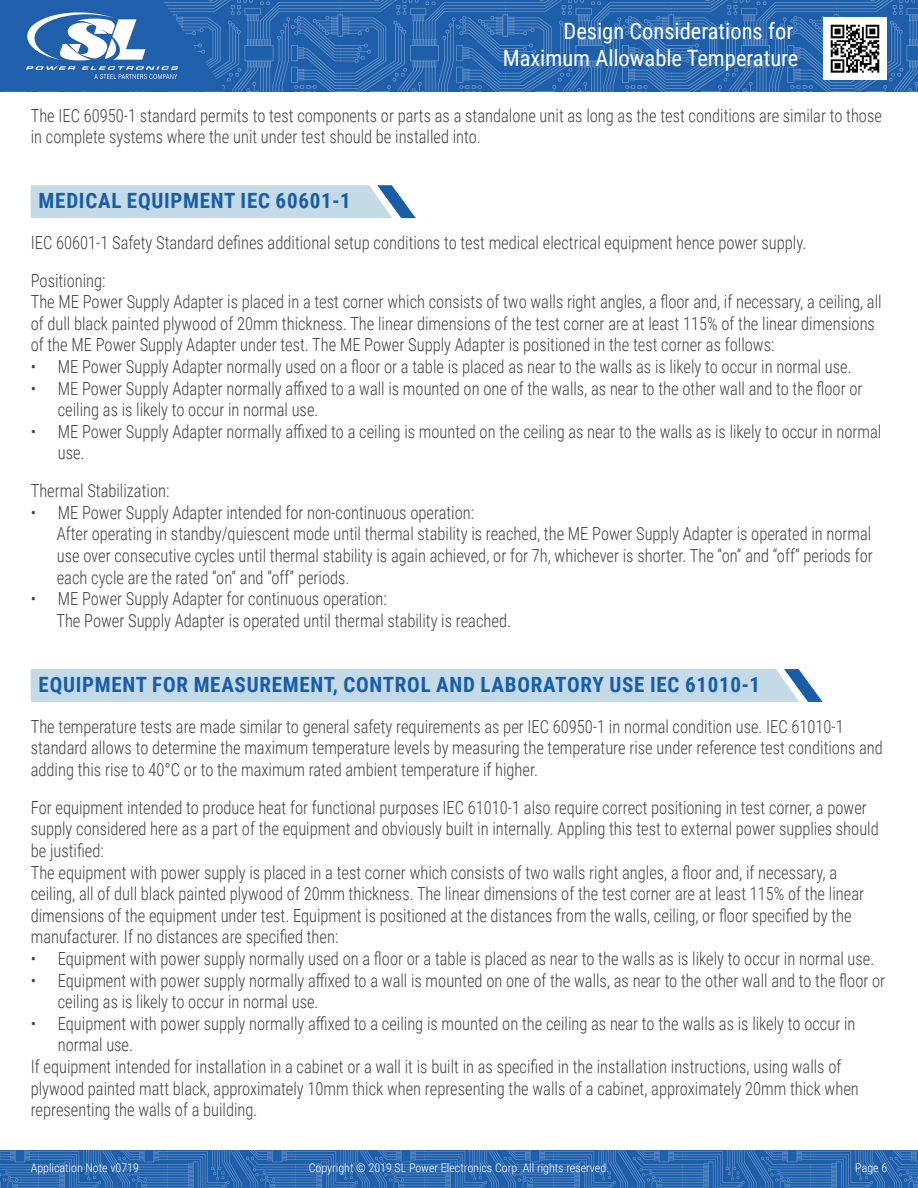
<style>
.page{position:relative;width:918px;height:1188px;background:#fff}
.page>*{position:absolute;margin:0;border:0;box-sizing:border-box;transform-origin:0 0}
.t1{font:22.5px/27px "Roboto Condensed";color:#fff;text-align:right}
.t2{font:700 21px "Roboto Condensed";letter-spacing:.035em;color:#195da9}
.t3{font:300 18px/21.6px "Roboto Condensed";color:#413f41;scale:.92 1}
.t4{font:300 12px "Roboto Condensed";color:#fff}
</style>
<div class="page">
<img style="left:0;top:1150px;width:918px;height:38px">
<img style="left:225px;top:0;width:693px;height:91px">
<svg style="left:0;top:0;width:225px;height:92px;background:#4077b8"></svg>
<img style="left:824px;top:17px;width:62px;height:63px">
<svg style="left:31px;top:185px;width:385px;height:33px;background:#c1d7e6"></svg>
<div style="left:31px;top:669px;width:792px;height:33px;background:#c4dae7"></div>
<p class="t1" style="left:503px;top:16px;width:297px">Design Considerations for<br>Maximum Allowable Temperature</p>
<p class="t3" style="left:31px;top:104px;width:927px">The IEC 60950-1 standard permits to test components or parts as a standalone unit as long as the test conditions are similar to those in complete systems where the unit under test should be installed into.</p>
<p class="t2" style="left:39px;top:186px;width:314px">MEDICAL EQUIPMENT IEC 60601-1</p>
<p class="t3" style="left:31px;top:223px;width:845px;line-height:37.8px">IEC 60601-1 Safety Standard defines additional setup conditions to test medical electrical equipment hence power supply.<br>Positioning:</p>
<p class="t3" style="left:31px;top:290px;width:926px">The ME Power Supply Adapter is placed in a test corner which consists of two walls right angles, a floor and, if necessary, a ceiling, all of dull black painted plywood of 20mm thickness. The linear dimensions of the test corner are at least 115% of the linear dimensions of the ME Power Supply Adapter under test. The ME Power Supply Adapter is positioned in the test corner as follows:</p>
<p class="t3" style="left:31px;top:355px;width:894px">• ME Power Supply Adapter normally used on a floor or a table is placed as near to the walls as is likely to occur in normal use.</p>
<p class="t3" style="left:58px;top:377px;width:876px;text-indent:-27px">• ME Power Supply Adapter normally affixed to a wall is mounted on one of the walls, as near to the other wall and to the floor or ceiling as is likely to occur in normal use.</p>
<p class="t3" style="left:58px;top:420px;width:897px;text-indent:-27px">• ME Power Supply Adapter normally affixed to a ceiling is mounted on the ceiling as near to the walls as is likely to occur in normal use.</p>
<p class="t3" style="left:31px;top:479px;width:152px">Thermal Stabilization:</p>
<p class="t3" style="left:57px;top:501px;width:888px;text-indent:-26px">• ME Power Supply Adapter intended for non-continuous operation:<br>After operating in standby/quiescent mode until thermal stability is reached, the ME Power Supply Adapter is operated in normal use over consecutive cycles until thermal stability is again achieved, or for 7h, whichever is shorter. The “on” and “off” periods for each cycle are the rated “on” and “off” periods.</p>
<p class="t3" style="left:56px;top:587px;width:496px;text-indent:-26px">• ME Power Supply Adapter for continuous operation:<br>The Power Supply Adapter is operated until thermal stability is reached.</p>
<p class="t2" style="left:39px;top:670px;width:723px">EQUIPMENT FOR MEASUREMENT, CONTROL AND LABORATORY USE IEC 61010-1</p>
<p class="t3" style="left:31px;top:715px;width:928px">The temperature tests are made similar to general safety requirements as per IEC 60950-1 in normal condition use. IEC 61010-1 standard allows to determine the maximum temperature levels by measuring the temperature rise under reference test conditions and adding this rise to 40°C or to the maximum rated ambient temperature if higher.</p>
<p class="t3" style="left:31px;top:796px;width:923px">For equipment intended to produce heat for functional purposes IEC 61010-1 also require correct positioning in test corner, a power supply considered here as a part of the equipment and obviously built in internally. Appling this test to external power supplies should be justified:<br>The equipment with power supply is placed in a test corner which consists of two walls right angles, a floor and, if necessary, a ceiling, all of dull black painted plywood of 20mm thickness. The linear dimensions of the test corner are at least 115% of the linear dimensions of the equipment under test. Equipment is positioned at the distances from the walls, ceiling, or floor specified by the manufacturer. If no distances are specified then:</p>
<p class="t3" style="left:31px;top:947px;width:919px">• Equipment with power supply normally used on a floor or a table is placed as near to the walls as is likely to occur in normal use.</p>
<p class="t3" style="left:58px;top:969px;width:901px;text-indent:-27px">• Equipment with power supply normally affixed to a wall is mounted on one of the walls, as near to the other wall and to the floor or ceiling as is likely to occur in normal use.</p>
<p class="t3" style="left:31px;top:1012px;width:898px">• Equipment with power supply normally affixed to a ceiling is mounted on the ceiling as near to the walls as is likely to occur in</p>
<p class="t3" style="left:58px;top:1033px;width:83px">normal use.</p>
<p class="t3" style="left:31px;top:1055px;width:883px">If equipment intended for installation in a cabinet or a wall it is built in as specified in the installation instructions, using walls of</p>
<p class="t3" style="left:31px;top:1077px;width:902px">plywood painted matt black, approximately 10mm thick when representing the walls of a cabinet, approximately 20mm thick when</p>
<p class="t3" style="left:31px;top:1098px;width:248px">representing the walls of a building.</p>
<p class="t4" style="left:31px;top:1159px;width:110px">Application Note v0719</p>
<p class="t4" style="left:309px;top:1159px;width:302px">Copyright © 2019 SL Power Electronics Corp. All rights reserved.</p>
<p class="t4" style="left:855px;top:1159px;width:33px">Page 6</p>
</div>
